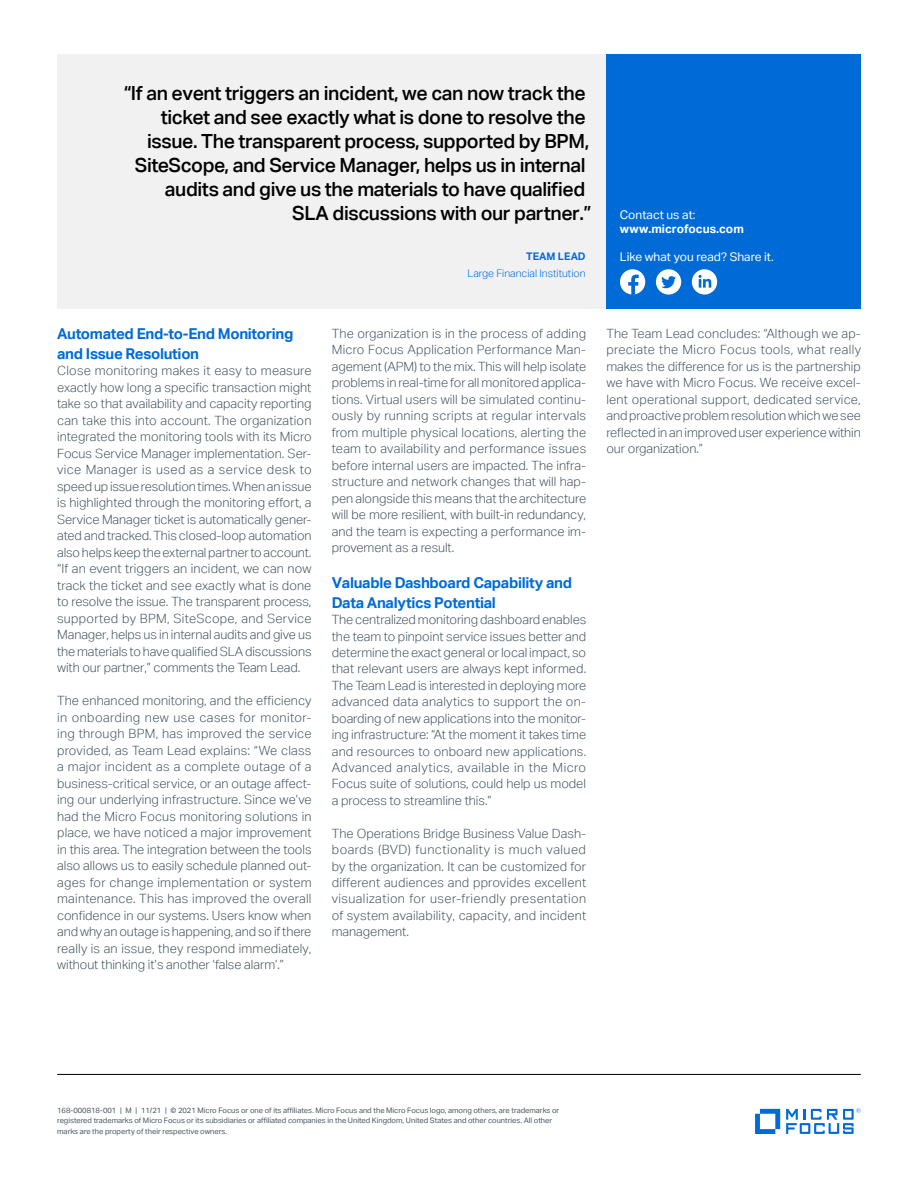
<style>
.page{position:relative;width:918px;height:1188px;background:#fff}
.page>*{position:absolute;margin:0;border:0;box-sizing:border-box;transform-origin:0 0}
.pull_quote_13_16-ali{font:500 19.5px "Aktiv Grotesk";letter-spacing:-.02em;color:#000}
.subhead_10_13-blue{font:700 15px/19.5px "Aktiv Grotesk";letter-spacing:-.02em;color:#006bd6}
.body_8_5_11-grey{font:300 12.75px/16.5px "Aktiv Grotesk";color:#455560;text-align:justify}
.Contact_8_9_5-regula{font:12px "Aktiv Grotesk";color:#fff}
.Contact_URL_8_9_5-bo{font:700 12px "Aktiv Grotesk";color:#fff}
.quote_title_or_compa{font:300 10.5px "Aktiv Grotesk";color:#006bd6}
.quote_name_CAPS_7_11{font:700 10.5px "Aktiv Grotesk";color:#006bd6}
.mousetype-legal_5_7{font:7.5px/10.5px "Aktiv Grotesk";color:#455560}
</style>
<div class="page">
<hr style="left:57px;top:1074px;width:804px;height:1px;background:#000">
<svg style="left:755px;top:1109px;width:25px;height:25px"></svg>
<svg style="left:786px;top:1108px;width:75px;height:26px"></svg>
<div style="left:57px;top:54px;width:550px;height:254px;background:#f1f1f2"></div>
<div style="left:606px;top:54px;width:255px;height:254px;background:#006bd6"></div>
<div style="left:620px;top:269px;width:25px;height:26px;background:#fff;border-radius:50%"></div>
<svg style="left:628px;top:275px;width:11px;height:20px"></svg>
<div style="left:656px;top:269px;width:25px;height:26px;background:#fff;border-radius:50%"></div>
<svg style="left:661px;top:276px;width:15px;height:12px"></svg>
<div style="left:692px;top:269px;width:25px;height:26px;background:#fff;border-radius:50%"></div>
<svg style="left:699px;top:275px;width:12px;height:13px"></svg>
<p class="pull_quote_13_16-ali" style="left:124px;top:81px;width:464px">“If an event triggers an incident, we can now track the</p>
<p class="pull_quote_13_16-ali" style="left:161px;top:105px;width:426px">ticket and see exactly what is done to resolve the</p>
<p class="pull_quote_13_16-ali" style="left:147px;top:129px;width:444px">issue. The transparent process, supported by BPM,</p>
<p class="pull_quote_13_16-ali" style="left:135px;top:153px;width:452px">SiteScope, and Service Manager, helps us in internal</p>
<p class="pull_quote_13_16-ali" style="left:165px;top:177px;width:422px">audits and give us the materials to have qualified</p>
<p class="pull_quote_13_16-ali" style="left:292px;top:201px;width:301px">SLA discussions with our partner.”</p>
<p class="quote_name_CAPS_7_11" style="left:526px;top:250px;width:61px">TEAM LEAD</p>
<p class="quote_title_or_compa" style="left:468px;top:267px;width:120px">Large Financial Institution</p>
<p class="Contact_8_9_5-regula" style="left:620px;top:207px;width:77px">Contact us at:</p>
<p class="Contact_URL_8_9_5-bo" style="left:620px;top:221px;width:125px">www.microfocus.com</p>
<p class="Contact_8_9_5-regula" style="left:620px;top:250px;width:155px">Like what you read? Share it.</p>
<p class="subhead_10_13-blue" style="left:57px;top:324px;width:238px">Automated End-to-End Monitoring and Issue Resolution</p>
<p class="body_8_5_11-grey" style="left:57px;top:363px;width:256px">Close monitoring makes it easy to measure exactly how long a specific transaction might take so that availability and capacity reporting can take this into account. The organization integrated the monitoring tools with its Micro Focus Service Manager implementation. Ser&shy;vice Manager is used as a service desk to speed up issue resolution times. When an issue is highlighted through the monitoring effort, a Service Manager ticket is automatically gener&shy;ated and tracked. This closed-loop automation also helps keep the external partner to account. “If an event triggers an incident, we can now track the ticket and see exactly what is done to resolve the issue. The transparent process, supported by BPM, SiteScope, and Service Manager, helps us in internal audits and give us the materials to have qualified SLA discussions with our partner,” comments the Team Lead.</p>
<p class="body_8_5_11-grey" style="left:57px;top:693px;width:256px">The enhanced monitoring, and the efficiency in onboarding new use cases for monitor&shy;ing through BPM, has improved the service provided, as Team Lead explains: “We class a major incident as a complete outage of a business-critical service, or an outage affect&shy;ing our underlying infrastructure. Since we’ve had the Micro Focus monitoring solutions in place, we have noticed a major improvement in this area. The integration between the tools also allows us to easily schedule planned out&shy;ages for change implementation or system maintenance. This has improved the overall confidence in our systems. Users know when and why an outage is happening, and so if there really is an issue, they respond immediately, without thinking it’s another ‘false alarm’.”</p>
<p class="body_8_5_11-grey" style="left:332px;top:325px;width:256px;text-align:left">The organization is in the process of adding Micro Focus Application Performance Man&shy;agement (APM) to the mix. This will help isolate problems in real-time for all monitored applica&shy;tions. Virtual users will be simulated continu&shy;ously by running scripts at regular intervals from multiple physical locations, alerting the team to availability and performance issues before internal users are impacted. The infra&shy;structure and network changes that will hap&shy;pen alongside this means that the architecture will be more resilient, with built-in redundancy, and the team is expecting a performance im&shy;provement as a result.</p>
<p class="subhead_10_13-blue" style="left:332px;top:573px;width:242px">Valuable Dashboard Capability and<br>Data Analytics Potential</p>
<p class="body_8_5_11-grey" style="left:332px;top:611px;width:256px">The centralized monitoring dashboard enables the team to pinpoint service issues better and determine the exact general or local impact, so that relevant users are always kept informed.<br>The Team Lead is interested in deploying more advanced data analytics to support the on&shy;boarding of new applications into the monitor&shy;ing infrastructure: “At the moment it takes time and resources to onboard new applications.<br>Advanced analytics, available in the Micro Focus suite of solutions, could help us model a process to streamline this.”</p>
<p class="body_8_5_11-grey" style="left:332px;top:825px;width:256px">The Operations Bridge Business Value Dash&shy;boards (BVD) functionality is much valued by the organization. It can be customized for different audiences and pprovides excellent visualization for user-friendly presentation of system availability, capacity, and incident management.</p>
<p class="body_8_5_11-grey" style="left:606px;top:325px;width:256px">The Team Lead concludes: “Although we ap&shy;preciate the Micro Focus tools, what really makes the difference for us is the partnership we have with Micro Focus. We receive excel&shy;lent operational support, dedicated service, and proactive problem resolution which we see reflected in an improved user experience within our organization.”</p>
<p class="mousetype-legal_5_7" style="left:57px;top:1105px;width:504px">168-000818-001 | M | 11/21 | © 2021 Micro Focus or one of its affiliates. Micro Focus and the Micro Focus logo, among others, are trademarks or registered trademarks of Micro Focus or its subsidiaries or affiliated companies in the United Kingdom, United States and other countries. All other marks are the property of their respective owners.</p>
</div>
